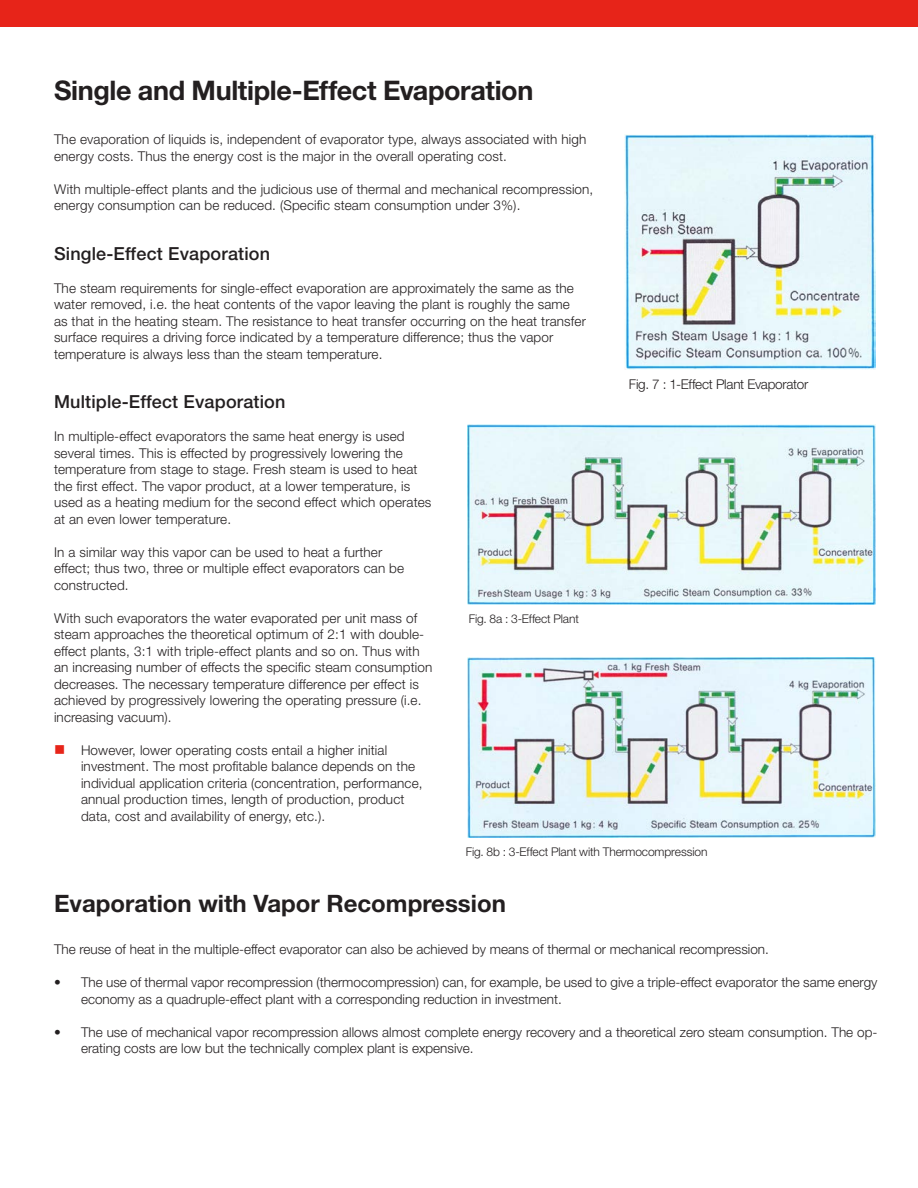
<style>
.page{position:relative;width:918px;height:1188px;background:#fff}
.page>*{position:absolute;margin:0;border:0;box-sizing:border-box;transform-origin:0 0}
.Sub_Head{font:700 27px "Helvetica Neue LT Std";letter-spacing:-.015em;color:#231f20}
.t1{font:700 24px "Helvetica Neue LT Std";color:#231f20}
.t2{font:500 18px "Helvetica Neue LT Std";letter-spacing:.01em;color:#231f20}
.Callout_Box_Copy{font:300 13.5px/16.5px "Helvetica Neue LT Std";letter-spacing:.01em;color:#231f20}
.Callout_Box_Copy-2{font:300 13.5px "Helvetica Neue LT Std";letter-spacing:-.015em;color:#231f20}
.Callout_Box_Copy-3{font:300 12px "Helvetica Neue LT Std";letter-spacing:-.01em;color:#231f20}
.s1{color:#e72419}
</style>
<div class="page">
<img style="left:625px;top:135px;width:250px;height:235px">
<img style="left:467px;top:425px;width:408px;height:180px">
<img style="left:467px;top:658px;width:408px;height:180px">
<div style="left:0;top:0;width:918px;height:27px;background:#e72419"></div>
<p class="Sub_Head" style="left:54px;top:74px;width:481px">Single and Multiple-Effect Evaporation</p>
<p class="Callout_Box_Copy" style="left:54px;top:131px;width:534px">The evaporation of liquids is, independent of evaporator type, always associated with high energy costs. Thus the energy cost is the major in the overall operating cost.</p>
<p class="Callout_Box_Copy" style="left:54px;top:180px;width:541px">With multiple-effect plants and the judicious use of thermal and mechanical recompression, energy consumption can be reduced. (Specific steam consumption under 3%).</p>
<p class="t2" style="left:54px;top:243px;width:218px">Single-Effect Evaporation</p>
<p class="Callout_Box_Copy" style="left:54px;top:279px;width:533px">The steam requirements for single-effect evaporation are approximately the same as the water removed, i.e. the heat contents of the vapor leaving the plant is roughly the same as that in the heating steam. The resistance to heat transfer occurring on the heat transfer surface requires a driving force indicated by a temperature difference; thus the vapor temperature is always less than the steam temperature.</p>
<p class="t2" style="left:54px;top:391px;width:233px">Multiple-Effect Evaporation</p>
<p class="Callout_Box_Copy" style="left:54px;top:428px;width:379px">In multiple-effect evaporators the same heat energy is used several times. This is effected by progressively lowering the temperature from stage to stage. Fresh steam is used to heat the first effect. The vapor product, at a lower temperature, is used as a heating medium for the second effect which operates at an even lower temperature.</p>
<p class="Callout_Box_Copy" style="left:54px;top:543px;width:352px">In a similar way this vapor can be used to heat a further effect; thus two, three or multiple effect evaporators can be constructed.</p>
<p class="Callout_Box_Copy" style="left:54px;top:609px;width:380px">With such evaporators the water evaporated per unit mass of steam approaches the theoretical optimum of 2:1 with double&shy;effect plants, 3:1 with triple-effect plants and so on. Thus with an increasing number of effects the specific steam consumption decreases. The necessary temperature difference per effect is achieved by progressively lowering the operating pressure (i.e. increasing vacuum).</p>
<p class="Callout_Box_Copy" style="left:81px;top:741px;width:343px;text-indent:-27px"><span class="s1">■</span> However, lower operating costs entail a higher initial investment. The most profitable balance depends on the individual application criteria (concentration, performance, annual production times, length of production, product data, cost and availability of energy, etc.).</p>
<p class="Callout_Box_Copy-3" style="left:469px;top:612px;width:112px">Fig. 8a : 3-Effect Plant</p>
<p class="Callout_Box_Copy-2" style="left:629px;top:376px;width:181px">Fig. 7 : 1-Effect Plant Evaporator</p>
<p class="Callout_Box_Copy-3" style="left:466px;top:844px;width:243px">Fig. 8b : 3-Effect Plant with Thermocompression</p>
<p class="t1" style="left:54px;top:889px;width:453px">Evaporation with Vapor Recompression</p>
<p class="Callout_Box_Copy" style="left:54px;top:941px;width:716px">The reuse of heat in the multiple-effect evaporator can also be achieved by means of thermal or mechanical recompression.</p>
<p class="Callout_Box_Copy" style="left:81px;top:974px;width:798px;text-indent:-27px">• The use of thermal vapor recompression (thermocompression) can, for example, be used to give a triple-effect evaporator the same energy economy as a quadruple-effect plant with a corresponding reduction in investment.</p>
<p class="Callout_Box_Copy" style="left:81px;top:1023px;width:798px;text-indent:-27px">• The use of mechanical vapor recompression allows almost complete energy recovery and a theoretical zero steam consumption. The op&shy;erating costs are low but the technically complex plant is expensive.</p>
</div>
